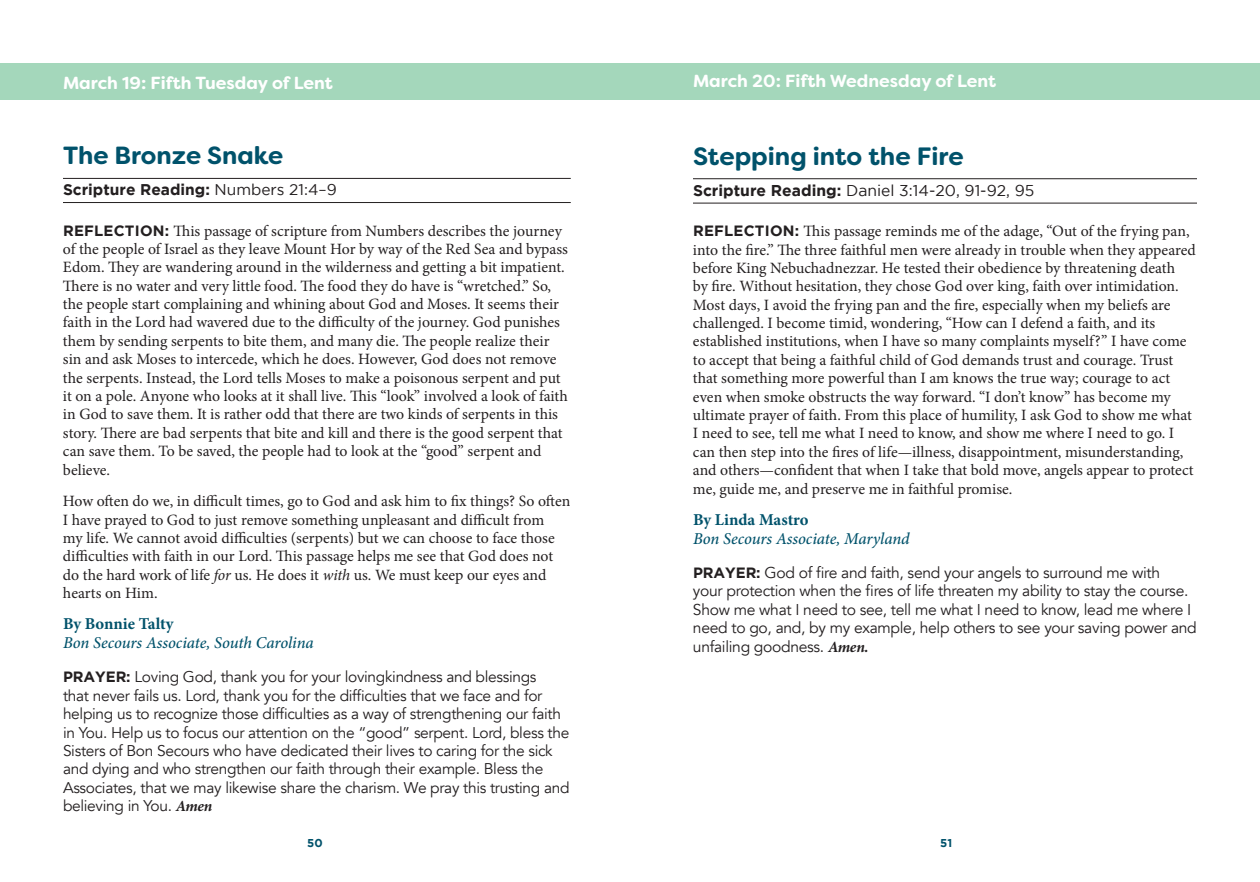
<style>
.page{position:relative;width:1260px;height:882px;background:#fff}
.page>*{position:absolute;margin:0;border:0;box-sizing:border-box;transform-origin:0 0}
.t1{font:700 25.03px "Filson Soft";color:#00526b}
.t2{font:700 24.85px "Filson Soft";color:#00526b}
.t3{font:700 17.5px "Filson Soft";color:#fff}
.t4{font:italic 500 16.62px "Minion Pro";letter-spacing:-.005em;color:#00526b}
.t5{font:700 16.62px "Minion Pro";color:#00526b}
.t6{font:15.75px/18.4px "Minion Pro";letter-spacing:-.005em;color:#231f20}
.t7{font:15.75px/18.4px "Avenir";letter-spacing:-.02em;color:#231f20}
.t8{font:15.75px "Gotham";color:#231f20}
.t9{font:15.58px/18.4px "Avenir";letter-spacing:-.02em;color:#231f20}
.t10{font:700 15.58px "Gotham";color:#231f20}
.t11{font:700 11.38px "Gotham";color:#00526b}
.s1{font-weight:400}
.s2{font-family:"Gotham";font-weight:700;font-size:14.88px}
.s3{font-style:italic}
.s4{font-family:"Minion Pro";font-weight:700;font-style:italic}
.s5{font-weight:700}
</style>
<div class="page">
<div style="left:0;top:63px;width:630px;height:37px;background:#a4d7bb"></div>
<hr style="left:63px;top:178px;width:508px;height:1px;background:#231f20">
<hr style="left:63px;top:202px;width:508px;height:1px;background:#231f20">
<hr style="left:693px;top:178px;width:504px;height:1px;background:#231f20">
<hr style="left:693px;top:203px;width:504px;height:1px;background:#231f20">
<div style="left:630px;top:63px;width:630px;height:37px;background:#a4d7bb"></div>
<p class="t3" style="left:63px;top:71px;width:271px">March 19: Fifth Tuesday of Lent</p>
<h2 class="t2" style="left:63px;top:140px;width:222px">The Bronze Snake</h2>
<p class="t10" style="left:63px;top:181px;width:275px">Scripture Reading: <span class="s1">Numbers 21:4–9</span></p>
<p class="t6" style="left:63px;top:221px;width:506px"><span class="s2">REFLECTION:</span> This passage of scripture from Numbers describes the journey of the people of Israel as they leave Mount Hor by way of the Red Sea and bypass Edom. They are wandering around in the wilderness and getting a bit impatient.<br>There is no water and very little food. The food they do have is “wretched.” So, the people start complaining and whining about God and Moses. It seems their faith in the Lord had wavered due to the difficulty of the journey. God punishes them by sending serpents to bite them, and many die. The people realize their sin and ask Moses to intercede, which he does. However, God does not remove the serpents. Instead, the Lord tells Moses to make a poisonous serpent and put it on a pole. Anyone who looks at it shall live. This “look” involved a look of faith in God to save them. It is rather odd that there are two kinds of serpents in this story. There are bad serpents that bite and kill and there is the good serpent that can save them. To be saved, the people had to look at the “good” serpent and believe.</p>
<p class="t6" style="left:63px;top:492px;width:509px">How often do we, in difficult times, go to God and ask him to fix things? So often I have prayed to God to just remove something unpleasant and difficult from<br>my life. We cannot avoid difficulties (serpents) but we can choose to face those difficulties with faith in our Lord. This passage helps me see that God does not do the hard work of life <span class="s3">for</span> us. He does it <span class="s3">with</span> us. We must keep our eyes and hearts on Him.</p>
<p class="t5" style="left:63px;top:612px;width:112px">By Bonnie Talty</p>
<p class="t4" style="left:63px;top:632px;width:252px">Bon Secours Associate, South Carolina</p>
<p class="t9" style="left:63px;top:668px;width:508px"><span class="s2">PRAYER:</span> Loving God, thank you for your lovingkindness and blessings<br>that never fails us. Lord, thank you for the difficulties that we face and for helping us to recognize those difficulties as a way of strengthening our faith in You. Help us to focus our attention on the “good” serpent. Lord, bless the Sisters of Bon Secours who have dedicated their lives to caring for the sick and dying and who strengthen our faith through their example. Bless the Associates, that we may likewise share the charism. We pray this trusting and believing in You. <span class="s4">Amen</span></p>
<p class="t3" style="left:693px;top:70px;width:305px">March 20: Fifth Wednesday of Lent</p>
<h1 class="t1" style="left:693px;top:140px;width:272px">Stepping into the Fire</h1>
<p class="t8" style="left:693px;top:182px;width:343px"><span class="s5">Scripture Reading:</span> Daniel 3:14-20, 91-92, 95</p>
<p class="t6" style="left:693px;top:222px;width:504px"><span class="s2">REFLECTION:</span> This passage reminds me of the adage, “Out of the frying pan, into the fire.” The three faithful men were already in trouble when they appeared before King Nebuchadnezzar. He tested their obedience by threatening death<br>by fire. Without hesitation, they chose God over king, faith over intimidation.<br>Most days, I avoid the frying pan and the fire, especially when my beliefs are challenged. I become timid, wondering, “How can I defend a faith, and its established institutions, when I have so many complaints myself?” I have come to accept that being a faithful child of God demands trust and courage. Trust that something more powerful than I am knows the true way; courage to act even when smoke obstructs the way forward. “I don’t know” has become my ultimate prayer of faith. From this place of humility, I ask God to show me what I need to see, tell me what I need to know, and show me where I need to go. I can then step into the fires of life—illness, disappointment, misunderstanding, and others—confident that when I take that bold move, angels appear to protect me, guide me, and preserve me in faithful promise.</p>
<p class="t5" style="left:693px;top:508px;width:117px">By Linda Mastro</p>
<p class="t4" style="left:693px;top:527px;width:218px">Bon Secours Associate, Maryland</p>
<p class="t7" style="left:693px;top:564px;width:505px"><span class="s2">PRAYER:</span> God of fire and faith, send your angels to surround me with<br>your protection when the fires of life threaten my ability to stay the course.<br>Show me what I need to see, tell me what I need to know, lead me where I need to go, and, by my example, help others to see your saving power and unfailing goodness. <span class="s4">Amen.</span></p>
<p class="t11" style="left:307px;top:836px;width:17px">50</p>
<p class="t11" style="left:940px;top:836px;width:13px">51</p>
</div>
